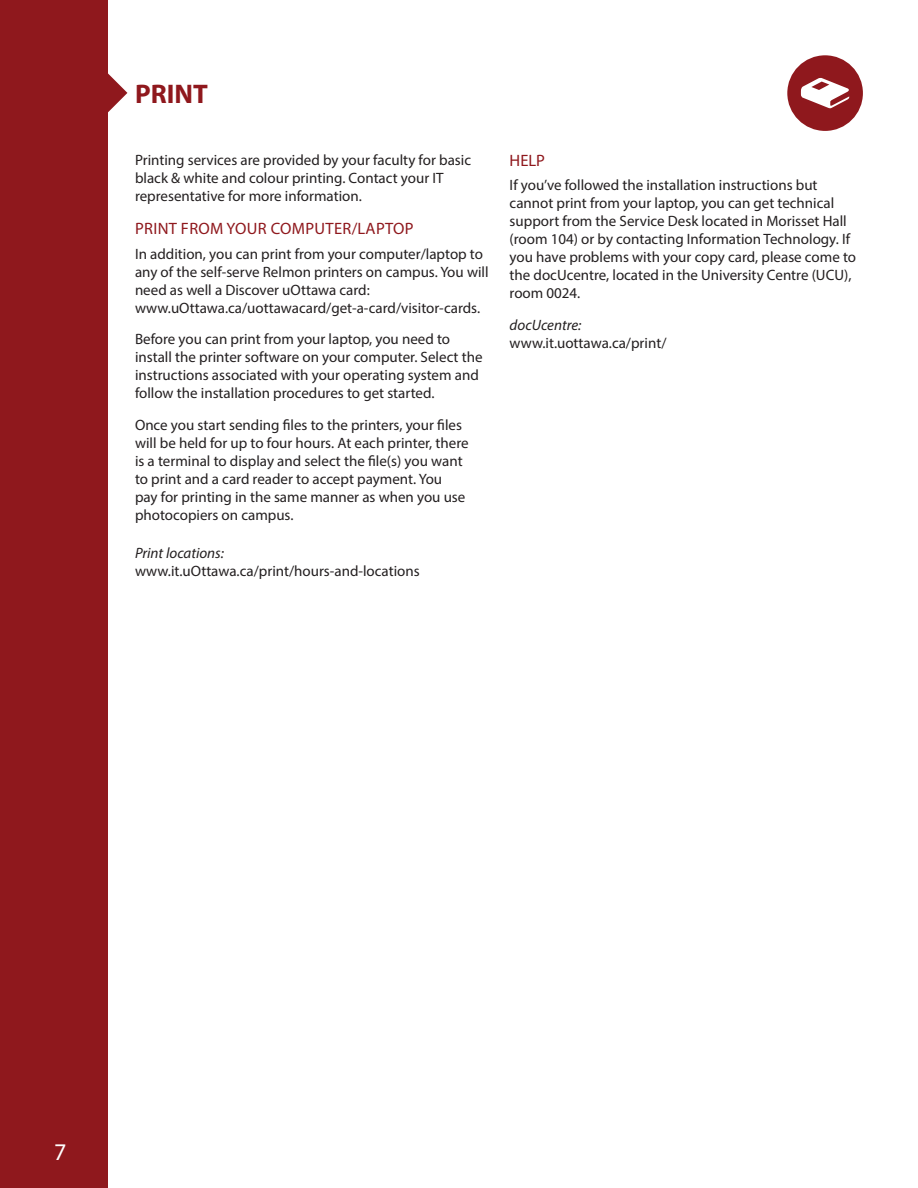
<style>
.page{position:relative;width:918px;height:1188px;background:#fff}
.page>*{position:absolute;margin:0;border:0;box-sizing:border-box;transform-origin:0 0}
.t1{font:700 27px "Myriad Pro";color:#8f181d}
.t2{font:24px "Myriad Pro";color:#fff}
.t3{font:16.5px "Myriad Pro";letter-spacing:.02em;color:#8f181d}
.t4{font:15px/18px "Myriad Pro";color:#231f20}
.t5{font:italic 15px "Myriad Pro";color:#231f20}
</style>
<div class="page">
<div style="left:0;top:0;width:108px;height:1188px;background:#8f181d"></div>
<svg style="left:108px;top:73px;width:19px;height:39px"></svg>
<div style="left:787px;top:55px;width:76px;height:76px;background:#8f181d;border-radius:50%"></div>
<svg style="left:801px;top:78px;width:48px;height:31px"></svg>
<h1 class="t1" style="left:135px;top:77px;width:74px">PRINT</h1>
<p class="t4" style="left:135px;top:150px;width:338px">Printing services are provided by your faculty for basic black &amp; white and colour printing. Contact your IT representative for more information.</p>
<p class="t3" style="left:135px;top:218px;width:280px">PRINT FROM YOUR COMPUTER/LAPTOP</p>
<p class="t4" style="left:135px;top:244px;width:355px">In addition, you can print from your computer/laptop to any of the self-serve Relmon printers on campus. You will need as well a Discover uOttawa card: www.uOttawa.ca/uottawacard/get-a-card/visitor-cards.</p>
<p class="t4" style="left:135px;top:330px;width:349px">Before you can print from your laptop, you need to install the printer software on your computer. Select the instructions associated with your operating system and follow the installation procedures to get started.</p>
<p class="t4" style="left:135px;top:415px;width:335px">Once you start sending files to the printers, your files will be held for up to four hours. At each printer, there is a terminal to display and select the file(s) you want to print and a card reader to accept payment. You<br>pay for printing in the same manner as when you use photocopiers on campus.</p>
<p class="t5" style="left:135px;top:544px;width:91px">Print locations:</p>
<p class="t4" style="left:135px;top:562px;width:286px">www.it.uOttawa.ca/print/hours-and-locations</p>
<p class="t3" style="left:510px;top:150px;width:37px">HELP</p>
<p class="t4" style="left:510px;top:176px;width:348px">If you’ve followed the installation instructions but cannot print from your laptop, you can get technical support from the Service Desk located in Morisset Hall (room 104) or by contacting Information Technology. If you have problems with your copy card, please come to the docUcentre, located in the University Centre (UCU), room 0024.</p>
<p class="t5" style="left:510px;top:316px;width:73px">docUcentre:</p>
<p class="t4" style="left:510px;top:334px;width:158px">www.it.uottawa.ca/print/</p>
<h2 class="t2" style="left:54px;top:1137px;width:14px">7</h2>
</div>
